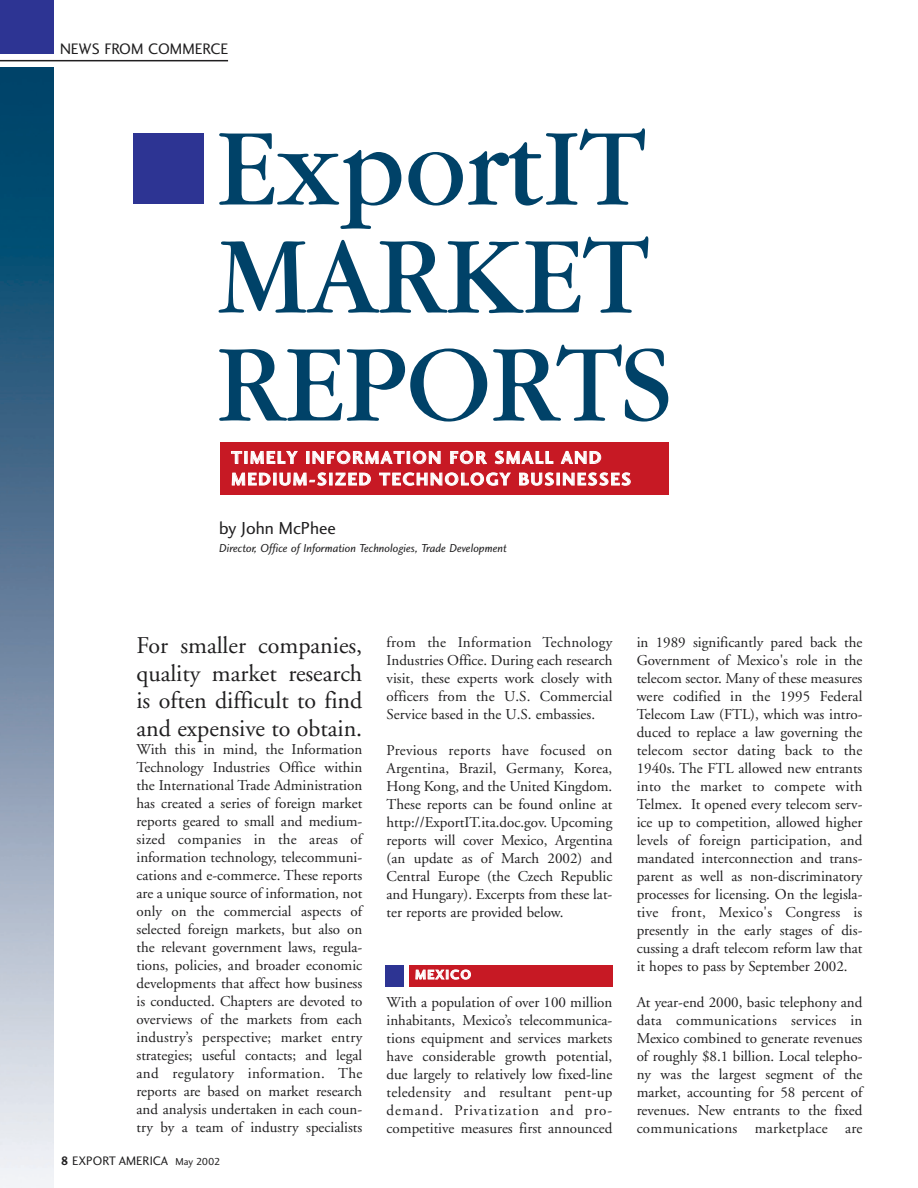
<style>
.page{position:relative;width:918px;height:1188px;background:#fff}
.page>*{position:absolute;margin:0;border:0;box-sizing:border-box;transform-origin:0 0}
.t1{font:106.5px/108px "Garamond";color:#004268}
.t2{font:24px/27.6px "Adobe Garamond";color:#201f20;text-align:justify}
.t3{font:18px/21.6px "Charlotte Sans Bold Plain";letter-spacing:.085em;color:#fff}
.t4{font:18px "Charlotte Sans Book Plain";color:#201f20}
.t5{font:15.75px "Charlotte Sans Book Plain";color:#201f20}
.t6{font:15px/18px "Adobe Garamond";color:#201f20;text-align:justify}
.t7{font:13.5px "Charlotte Sans Bold Plain";letter-spacing:.09em;color:#fff}
.t8{font:12.75px "Charlotte Sans Book Plain";color:#201f20}
.t9{font:12px "Charlotte Sans Book Italic Plain";color:#201f20}
.s1{font-family:"Charlotte Sans Bold Plain"}
.s2{font-size:10.5px}
</style>
<div class="page">
<div style="left:0;top:0;width:54px;height:54px;background:#2d3493"></div>
<hr style="left:0;top:60px;width:228px;height:1px;background:#201f20">
<img style="left:0;top:68px;width:54px;height:1120px">
<div style="left:133px;top:134px;width:70px;height:70px;background:#2d3493"></div>
<div style="left:385px;top:965px;width:19px;height:22px;background:#2d3493"></div>
<div style="left:409px;top:965px;width:203px;height:22px;background:#c71924"></div>
<div style="left:220px;top:443px;width:449px;height:52px;background:#c71924"></div>
<p class="t5" style="left:60px;top:43px;width:170px">NEWS FROM COMMERCE</p>
<h1 class="t1" style="left:217px;top:122px;width:456px">ExportIT<br>MARKET<br>REPORTS</h1>
<p class="t3" style="left:231px;top:448px;width:401px">TIMELY INFORMATION FOR SMALL AND<br>MEDIUM-SIZED TECHNOLOGY BUSINESSES</p>
<p class="t4" style="left:219px;top:521px;width:119px">by John McPhee</p>
<p class="t9" style="left:219px;top:543px;width:289px">Director, Office of Information Technologies, Trade Development</p>
<h2 class="t2" style="left:136px;top:634px;width:227px">For smaller companies, quality market research is often difficult to find and expensive to obtain.</h2>
<p class="t6" style="left:136px;top:742px;width:227px">With this in mind, the Information Technology Industries Office within the International Trade Administration has created a series of foreign market reports geared to small and medium&shy;sized companies in the areas of information technology, telecommuni&shy;cations and e-commerce. These reports are a unique source of information, not only on the commercial aspects of selected foreign markets, but also on the relevant government laws, regula&shy;tions, policies, and broader economic developments that affect how business is conducted. Chapters are devoted to overviews of the markets from each industry’s perspective; market entry strategies; useful contacts; and legal and regulatory information. The reports are based on market research and analysis undertaken in each coun&shy;try by a team of industry specialists</p>
<p class="t8" style="left:61px;top:1156px;width:161px"><span class="s1">8</span> EXPORT AMERICA <span class="s2">May 2002</span></p>
<p class="t6" style="left:387px;top:634px;width:227px">from the Information Technology Industries Office. During each research visit, these experts work closely with officers from the U.S. Commercial Service based in the U.S. embassies.</p>
<p class="t6" style="left:387px;top:742px;width:227px">Previous reports have focused on Argentina, Brazil, Germany, Korea, Hong Kong, and the United Kingdom.<br>These reports can be found online at http://ExportIT.ita.doc.gov. Upcoming reports will cover Mexico, Argentina (an update as of March 2002) and Central Europe (the Czech Republic and Hungary). Excerpts from these lat&shy;ter reports are provided below.</p>
<p class="t7" style="left:415px;top:969px;width:57px">MEXICO</p>
<p class="t6" style="left:387px;top:994px;width:227px">With a population of over 100 million inhabitants, Mexico’s telecommunica&shy;tions equipment and services markets have considerable growth potential, due largely to relatively low fixed-line teledensity and resultant pent-up demand. Privatization and pro&shy;competitive measures first announced</p>
<p class="t6" style="left:637px;top:634px;width:227px">in 1989 significantly pared back the Government of Mexico's role in the telecom sector. Many of these measures were codified in the 1995 Federal Telecom Law (FTL), which was intro&shy;duced to replace a law governing the telecom sector dating back to the 1940s. The FTL allowed new entrants into the market to compete with Telmex. It opened every telecom serv&shy;ice up to competition, allowed higher levels of foreign participation, and mandated interconnection and trans&shy;parent as well as non-discriminatory processes for licensing. On the legisla&shy;tive front, Mexico's Congress is presently in the early stages of dis&shy;cussing a draft telecom reform law that it hopes to pass by September 2002.</p>
<p class="t6" style="left:637px;top:994px;width:227px">At year-end 2000, basic telephony and data communications services in Mexico combined to generate revenues of roughly $8.1 billion. Local telepho&shy;ny was the largest segment of the market, accounting for 58 percent of revenues. New entrants to the fixed communications marketplace are</p>
</div>
